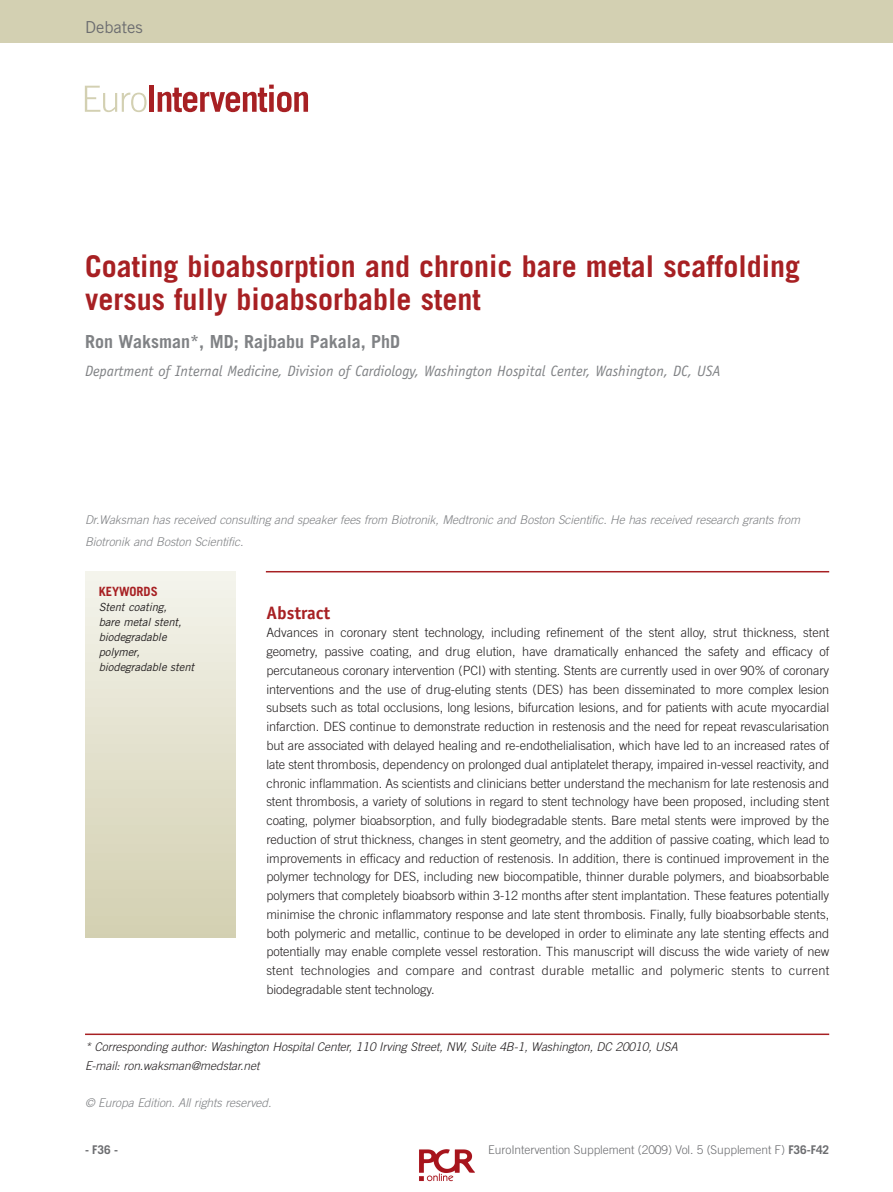
<style>
.page{position:relative;width:893px;height:1192px;background:#fff}
.page>*{position:absolute;margin:0;border:0;box-sizing:border-box;transform-origin:0 0}
.t1{font:700 30px/33px "Trade Gothic LT Std";color:#a72023}
.t2{font:700 18px "Trade Gothic LT Std";color:#808285}
.t3{font:700 18px "Officina Sans Std";color:#a72023}
.t4{font:16.5px "Trade Gothic LT Std";color:#6c6d70}
.t5{font:italic 15px "Officina Sans Std";color:#808285}
.t6{font:300 12.75px/18.8px "Trade Gothic LT Std";letter-spacing:-.005em;color:#231f20;text-align:justify}
.t7{font:700 12.75px "Trade Gothic LT Std";letter-spacing:-.005em;color:#a72023}
.t8{font:italic 300 12px/22.5px "Trade Gothic LT Std";letter-spacing:-.005em;color:#808285}
.t9{font:italic 300 12px/18.8px "Trade Gothic LT Std";letter-spacing:-.005em;color:#231f20}
.t10{font:300 12px "Trade Gothic LT Std";letter-spacing:-.005em;color:#6c6d70}
.t11{font:700 12px "Trade Gothic LT Std";color:#6c6d70}
.t12{font:italic 11.25px/15px "Trade Gothic LT Std";letter-spacing:-.005em;color:#231f20}
.s1{font-weight:700}
</style>
<div class="page">
<div style="left:0;top:0;width:893px;height:43px;background:#d3d0b2"></div>
<svg style="left:85px;top:86px;width:62px;height:26px"></svg>
<div style="left:149px;top:86px;width:5px;height:26px;background:#a72023"></div>
<svg style="left:158px;top:85px;width:150px;height:27px"></svg>
<div style="left:85px;top:571px;width:150px;height:366px;background:linear-gradient(to bottom,#f4f3eb,#d3d0b1)"></div>
<hr style="left:266px;top:571px;width:563px;height:1px;background:#a72023">
<hr style="left:85px;top:1033px;width:744px;height:1px;background:#a72023">
<img style="left:419px;top:1149px;width:56px;height:33px">
<p class="t4" style="left:85px;top:18px;width:59px">Debates</p>
<h1 class="t1" style="left:85px;top:253px;width:716px">Coating bioabsorption and chronic bare metal scaffolding versus fully bioabsorbable stent</h1>
<h2 class="t2" style="left:85px;top:335px;width:317px">Ron Waksman*, MD; Rajbabu Pakala, PhD</h2>
<p class="t5" style="left:85px;top:365px;width:637px">Department of Internal Medicine, Division of Cardiology, Washington Hospital Center, Washington, DC, USA</p>
<p class="t8" style="left:85px;top:509px;width:717px">Dr.Waksman has received consulting and speaker fees from Biotronik, Medtronic and Boston Scientific. He has received research grants from<br>Biotronik and Boston Scientific.</p>
<p class="t7" style="left:99px;top:586px;width:61px">KEYWORDS</p>
<p class="t12" style="left:99px;top:600px;width:97px">Stent coating,<br>bare metal stent, biodegradable polymer, biodegradable stent</p>
<h2 class="t3" style="left:266px;top:605px;width:65px">Abstract</h2>
<p class="t6" style="left:266px;top:624px;width:564px">Advances in coronary stent technology, including refinement of the stent alloy, strut thickness, stent geometry, passive coating, and drug elution, have dramatically enhanced the safety and efficacy of percutaneous coronary intervention (PCI) with stenting. Stents are currently used in over 90% of coronary interventions and the use of drug-eluting stents (DES) has been disseminated to more complex lesion subsets such as total occlusions, long lesions, bifurcation lesions, and for patients with acute myocardial infarction. DES continue to demonstrate reduction in restenosis and the need for repeat revascularisation but are associated with delayed healing and re-endothelialisation, which have led to an increased rates of late stent thrombosis, dependency on prolonged dual antiplatelet therapy, impaired in-vessel reactivity, and chronic inflammation. As scientists and clinicians better understand the mechanism for late restenosis and stent thrombosis, a variety of solutions in regard to stent technology have been proposed, including stent coating, polymer bioabsorption, and fully biodegradable stents. Bare metal stents were improved by the reduction of strut thickness, changes in stent geometry, and the addition of passive coating, which lead to improvements in efficacy and reduction of restenosis. In addition, there is continued improvement in the polymer technology for DES, including new biocompatible, thinner durable polymers, and bioabsorbable polymers that completely bioabsorb within 3-12 months after stent implantation. These features potentially minimise the chronic inflammatory response and late stent thrombosis. Finally, fully bioabsorbable stents, both polymeric and metallic, continue to be developed in order to eliminate any late stenting effects and potentially may enable complete vessel restoration. This manuscript will discuss the wide variety of new stent technologies and compare and contrast durable metallic and polymeric stents to current biodegradable stent technology.</p>
<p class="t9" style="left:85px;top:1038px;width:594px">* Corresponding author: Washington Hospital Center, 110 Irving Street, NW, Suite 4B-1, Washington, DC 20010, USA<br>E-mail: ron.waksman@medstar.net</p>
<p class="t8" style="left:85px;top:1092px;width:188px">© Europa Edition. All rights reserved.</p>
<p class="t11" style="left:85px;top:1144px;width:34px">- F36 -</p>
<p class="t10" style="left:488px;top:1144px;width:342px">EuroIntervention Supplement (2009) Vol. 5 (Supplement F) <span class="s1">F36-F42</span></p>
</div>
